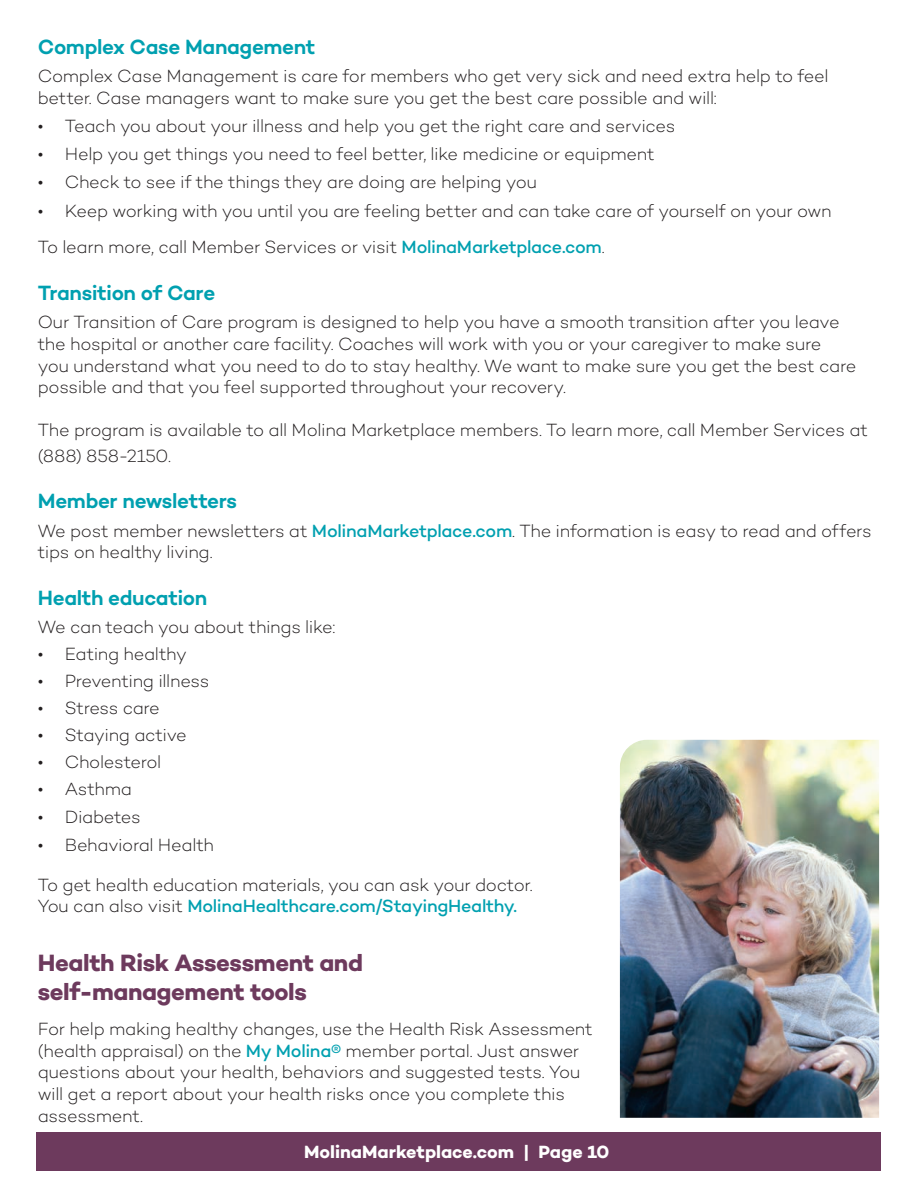
<style>
.page{position:relative;width:918px;height:1188px;background:#fff}
.page>*{position:absolute;margin:0;border:0;box-sizing:border-box;transform-origin:0 0}
.t1{font:700 24px/28.8px "Campton";letter-spacing:-.02em;color:#6d3a5d}
.t2{font:600 21px "Campton";letter-spacing:-.02em;color:#00a0b0}
.t3{font:300 18px/21.6px "Campton";letter-spacing:-.02em;color:#231f20}
.t4{font:700 18px "Campton";color:#fff}
.s1{font-weight:500;color:#00a0b0}
</style>
<div class="page">
<div style="left:37px;top:1132px;width:844px;height:39px;background:#6d3a5d"></div>
<img style="left:620px;top:740px;width:259px;height:378px">
<h3 class="t2" style="left:38px;top:33px;width:279px">Complex Case Management</h3>
<p class="t3" style="left:38px;top:65px;width:792px">Complex Case Management is care for members who get very sick and need extra help to feel better. Case managers want to make sure you get the best care possible and will:</p>
<p class="t3" style="left:38px;top:115px;width:639px">• Teach you about your illness and help you get the right care and services</p>
<p class="t3" style="left:38px;top:143px;width:619px">• Help you get things you need to feel better, like medicine or equipment</p>
<p class="t3" style="left:38px;top:171px;width:501px">• Check to see if the things they are doing are helping you</p>
<p class="t3" style="left:38px;top:199px;width:795px">• Keep working with you until you are feeling better and can take care of yourself on your own</p>
<p class="t3" style="left:38px;top:236px;width:568px">To learn more, call Member Services or visit <span class="s1">MolinaMarketplace.com</span>.</p>
<h3 class="t2" style="left:38px;top:279px;width:179px">Transition of Care</h3>
<p class="t3" style="left:38px;top:311px;width:820px">Our Transition of Care program is designed to help you have a smooth transition after you leave the hospital or another care facility. Coaches will work with you or your caregiver to make sure you understand what you need to do to stay healthy. We want to make sure you get the best care possible and that you feel supported throughout your recovery.</p>
<p class="t3" style="left:38px;top:417px;width:832px;line-height:25.2px">The program is available to all Molina Marketplace members. To learn more, call Member Services at (888) 858-2150.</p>
<h3 class="t2" style="left:38px;top:488px;width:201px">Member newsletters</h3>
<p class="t3" style="left:38px;top:519px;width:836px">We post member newsletters at <span class="s1">MolinaMarketplace.com</span>. The information is easy to read and offers tips on healthy living.</p>
<h3 class="t2" style="left:38px;top:585px;width:171px">Health education</h3>
<p class="t3" style="left:38px;top:616px;width:299px">We can teach you about things like:</p>
<p class="t3" style="left:38px;top:643px;width:151px">• Eating healthy</p>
<p class="t3" style="left:38px;top:670px;width:173px">• Preventing illness</p>
<p class="t3" style="left:38px;top:697px;width:124px">• Stress care</p>
<p class="t3" style="left:38px;top:724px;width:151px">• Staying active</p>
<p class="t3" style="left:38px;top:750px;width:125px">• Cholesterol</p>
<p class="t3" style="left:38px;top:777px;width:96px">• Asthma</p>
<p class="t3" style="left:38px;top:806px;width:104px">• Diabetes</p>
<p class="t3" style="left:38px;top:834px;width:178px">• Behavioral Health</p>
<p class="t3" style="left:38px;top:874px;width:496px">To get health education materials, you can ask your doctor.<br>You can also visit <span class="s1">MolinaHealthcare.com/StayingHealthy.</span></p>
<h2 class="t1" style="left:38px;top:948px;width:327px">Health Risk Assessment and self-management tools</h2>
<p class="t3" style="left:38px;top:1018px;width:557px">For help making healthy changes, use the Health Risk Assessment (health appraisal) on the <span class="s1">My Molina®</span> member portal. Just answer questions about your health, behaviors and suggested tests. You will get a report about your health risks once you complete this assessment.</p>
<p class="t4" style="left:304px;top:1141px;width:307px">MolinaMarketplace.com | Page 10</p>
</div>
